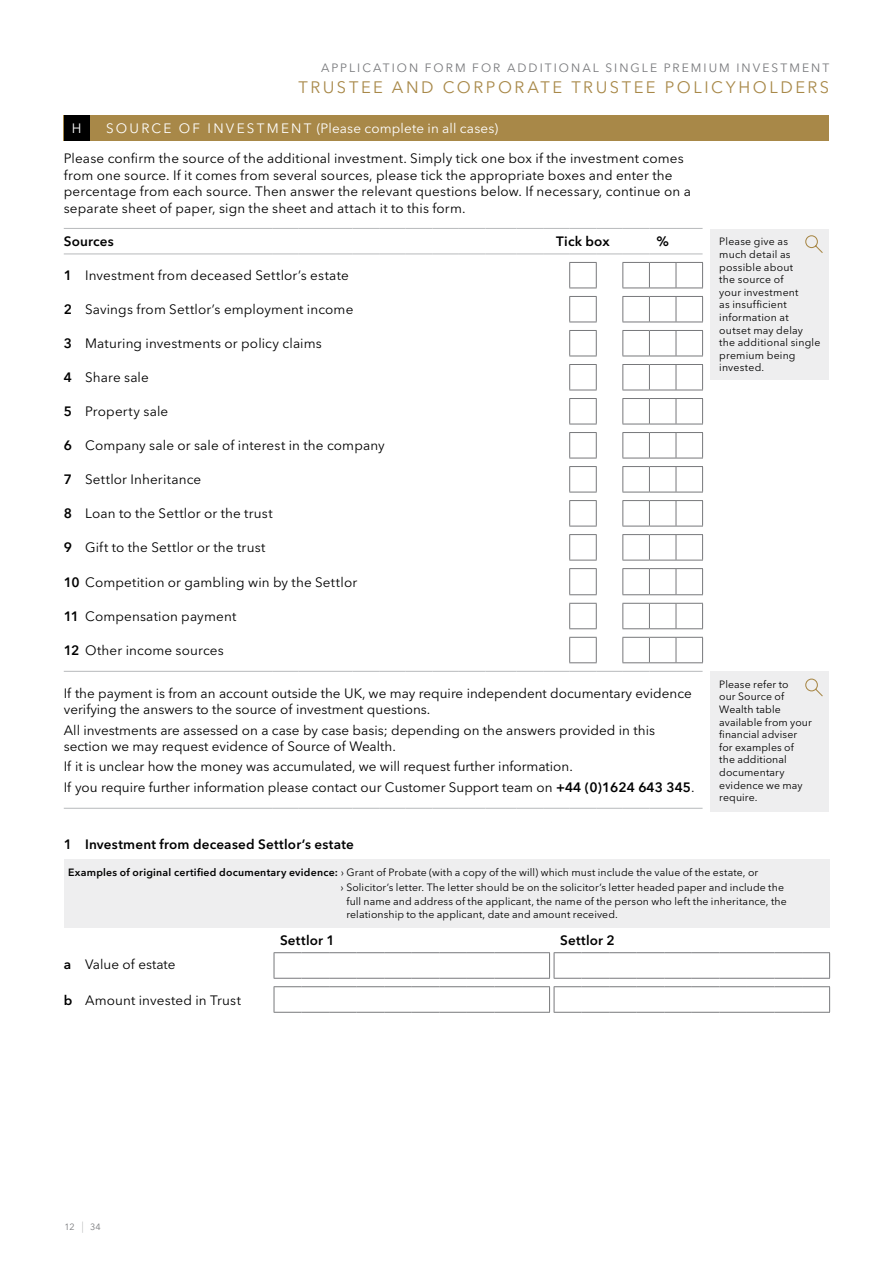
<style>
.page{position:relative;width:893px;height:1263px;background:#fff}
.page>*{position:absolute;margin:0;border:0;box-sizing:border-box;transform-origin:0 0}
.t1{font:16.5px "Avenir Next LT Pro";letter-spacing:.155em;color:#a88848}
.t2{font:13.5px/16.5px "Avenir Next LT Pro";letter-spacing:.005em;color:#000}
.t3{font:600 13.5px "Avenir Next LT Pro";letter-spacing:.015em;color:#000}
.t4{font:13.5px "Avenir Next LT Pro";letter-spacing:.01em;color:#fff}
.t5{font:12px "Avenir Next LT Pro";letter-spacing:.17em;color:#77787b}
.t6{font:10.5px/12.6px "Avenir Next LT Pro";letter-spacing:.01em;color:#000}
.t7{font:9px "Avenir Next LT Pro";color:#77787b}
.s1{font-weight:600}
.s2{font-weight:200;font-size:11.25px}
</style>
<div class="page">
<hr style="left:64px;top:228px;width:208px;height:1px;background:#b7b9bb">
<svg style="left:272px;top:228px;width:431px;height:1px"></svg>
<hr style="left:64px;top:254px;width:208px;height:1px;background:#b7b9bb">
<hr style="left:64px;top:671px;width:208px;height:1px;background:#b7b9bb">
<svg style="left:272px;top:671px;width:431px;height:1px"></svg>
<hr style="left:64px;top:808px;width:208px;height:1px;background:#b7b9bb">
<svg style="left:272px;top:808px;width:431px;height:1px"></svg>
<svg style="left:272px;top:254px;width:431px;height:1px"></svg>
<svg style="left:622px;top:262px;width:81px;height:27px"></svg>
<svg style="left:622px;top:296px;width:81px;height:27px"></svg>
<svg style="left:622px;top:330px;width:81px;height:27px"></svg>
<svg style="left:622px;top:364px;width:81px;height:27px"></svg>
<svg style="left:622px;top:398px;width:81px;height:27px"></svg>
<svg style="left:622px;top:432px;width:81px;height:27px"></svg>
<svg style="left:622px;top:466px;width:81px;height:27px"></svg>
<svg style="left:622px;top:500px;width:81px;height:27px"></svg>
<svg style="left:622px;top:534px;width:81px;height:27px"></svg>
<svg style="left:622px;top:568px;width:81px;height:27px"></svg>
<svg style="left:622px;top:603px;width:81px;height:26px"></svg>
<svg style="left:569px;top:603px;width:28px;height:26px"></svg>
<svg style="left:569px;top:568px;width:28px;height:27px"></svg>
<svg style="left:569px;top:534px;width:28px;height:27px"></svg>
<svg style="left:569px;top:500px;width:28px;height:27px"></svg>
<svg style="left:569px;top:466px;width:28px;height:27px"></svg>
<svg style="left:569px;top:432px;width:28px;height:27px"></svg>
<svg style="left:569px;top:398px;width:28px;height:27px"></svg>
<svg style="left:569px;top:364px;width:28px;height:27px"></svg>
<svg style="left:569px;top:262px;width:28px;height:27px"></svg>
<svg style="left:569px;top:296px;width:28px;height:27px"></svg>
<svg style="left:569px;top:330px;width:28px;height:27px"></svg>
<svg style="left:569px;top:637px;width:28px;height:26px"></svg>
<svg style="left:622px;top:637px;width:81px;height:26px"></svg>
<div style="left:711px;top:229px;width:118px;height:151px;background:#eeeeef"></div>
<div style="left:711px;top:671px;width:118px;height:141px;background:#eeeeef"></div>
<div style="left:64px;top:115px;width:765px;height:25px;background:#a88848"></div>
<div style="left:64px;top:115px;width:25px;height:25px;background:#000"></div>
<svg style="left:805px;top:235px;width:18px;height:18px"></svg>
<svg style="left:805px;top:678px;width:18px;height:19px"></svg>
<div style="left:64px;top:859px;width:766px;height:68px;background:#eeeeef"></div>
<svg style="left:274px;top:952px;width:556px;height:27px"></svg>
<svg style="left:274px;top:986px;width:556px;height:27px"></svg>
<p class="t5" style="left:321px;top:61px;width:36px">Applic</p>
<p class="t5" style="left:373px;top:61px;width:144px">ation f orm f or Addi</p>
<p class="t5" style="left:545px;top:61px;width:286px">ti onal Si ngl e P remiu m i nvestment</p>
<p class="t1" style="left:298px;top:77px;width:407px">Tru stee and corporate tru stee policyh</p>
<p class="t1" style="left:753px;top:77px;width:78px">old ers</p>
<p class="t4" style="left:72px;top:120px;width:28px">H S</p>
<p class="t4" style="left:116px;top:120px;width:384px">o u r c e o f i n v e s t m e n t (Please complete in all cases)</p>
<p class="t2" style="left:64px;top:150px;width:629px">Please confirm the source of the additional investment. Simply tick one box if the investment comes from one source. If it comes from several sources, please tick the appropriate boxes and enter the percentage from each source. Then answer the relevant questions below. If necessary, continue on a separate sheet of paper, sign the sheet and attach it to this form.</p>
<p class="t3" style="left:64px;top:233px;width:52px">Sources</p>
<p class="t3" style="left:556px;top:233px;width:55px">Tick box</p>
<p class="t3" style="left:656px;top:233px;width:14px">%</p>
<p class="t2" style="left:64px;top:267px;width:287px"><span class="s1">1</span> Investment from deceased Settlor’s estate</p>
<p class="t2" style="left:64px;top:301px;width:291px"><span class="s1">2</span> Savings from Settlor’s employment income</p>
<p class="t2" style="left:64px;top:335px;width:260px"><span class="s1">3</span> Maturing investments or policy claims</p>
<p class="t2" style="left:64px;top:369px;width:87px"><span class="s1">4</span> Share sale</p>
<p class="t2" style="left:64px;top:403px;width:106px"><span class="s1">5</span> Property sale</p>
<p class="t2" style="left:64px;top:437px;width:322px"><span class="s1">6</span> Company sale or sale of interest in the company</p>
<p class="t2" style="left:64px;top:471px;width:139px"><span class="s1">7</span> Settlor Inheritance</p>
<p class="t2" style="left:64px;top:505px;width:210px"><span class="s1">8</span> Loan to the Settlor or the trust</p>
<p class="t2" style="left:64px;top:539px;width:203px"><span class="s1">9</span> Gift to the Settlor or the trust</p>
<p class="t2" style="left:64px;top:574px;width:295px"><span class="s1">10</span> Competition or gambling win by the Settlor</p>
<p class="t2" style="left:64px;top:608px;width:174px"><span class="s1">11</span> Compensation payment</p>
<p class="t2" style="left:64px;top:642px;width:162px"><span class="s1">12</span> Other income sources</p>
<p class="t2" style="left:64px;top:685px;width:629px">If the payment is from an account outside the UK, we may require independent documentary evidence verifying the answers to the source of investment questions.</p>
<p class="t2" style="left:64px;top:722px;width:593px">All investments are assessed on a case by case basis; depending on the answers provided in this section we may request evidence of Source of Wealth.</p>
<p class="t2" style="left:64px;top:756px;width:632px;line-height:20.4px">If it is unclear how the money was accumulated, we will request further information.<br>If you require further information please contact our Customer Support team on <span class="s1">+44 (0)1624 643 345</span>.</p>
<p class="t6" style="left:719px;top:235px;width:103px">Please give as<br>much detail as possible about<br>the source of<br>your investment<br>as insufficient information at outset may delay the additional single premium being invested.</p>
<p class="t6" style="left:719px;top:678px;width:94px">Please refer to<br>our Source of<br>Wealth table available from your financial adviser for examples of the additional documentary evidence we may require.</p>
<p class="t3" style="left:64px;top:836px;width:292px">1 Investment from deceased Settlor’s estate</p>
<p class="t6" style="left:341px;top:864px;width:445px;line-height:15.6px;text-indent:-273px"><span class="s1">Examples of original certified documentary evidence:</span> › Grant of Probate (with a copy of the will) which must include the value of the estate, or<br>› Solicitor’s letter. The letter should be on the solicitor’s letter headed paper and include the</p>
<p class="t6" style="left:346px;top:894px;width:442px;line-height:13.5px">full name and address of the applicant, the name of the person who left the inheritance, the relationship to the applicant, date and amount received.</p>
<p class="t3" style="left:280px;top:932px;width:56px">Settlor 1</p>
<p class="t3" style="left:560px;top:932px;width:56px">Settlor 2</p>
<p class="t2" style="left:64px;top:956px;width:113px"><span class="s1">a</span> Value of estate</p>
<p class="t2" style="left:64px;top:991px;width:179px"><span class="s1">b</span> Amount invested in Trust</p>
<p class="t7" style="left:65px;top:1222px;width:38px">12 <span class="s2">|</span> 34</p>
</div>
